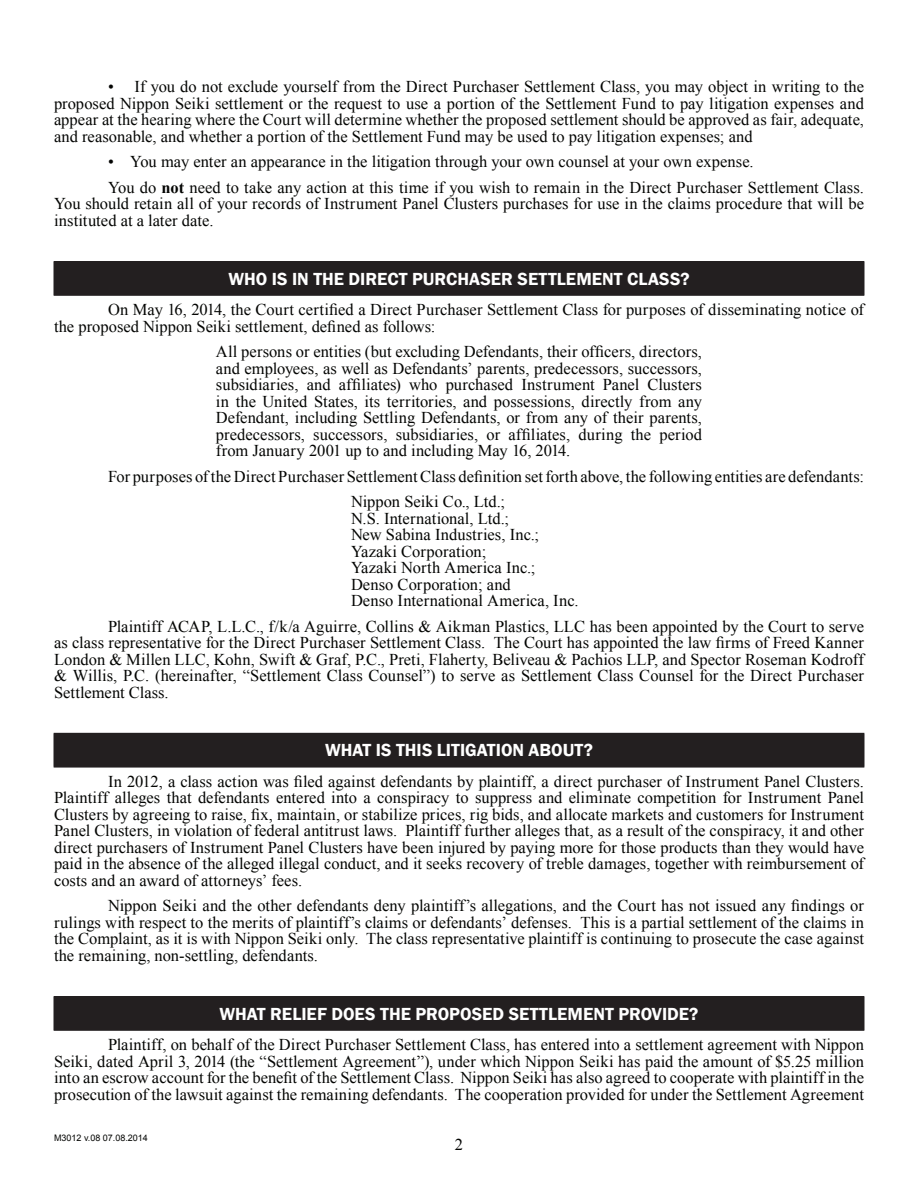
<style>
.page{position:relative;width:918px;height:1188px;background:#fff}
.page>*{position:absolute;margin:0;border:0;box-sizing:border-box;transform-origin:0 0}
.t1{font:600 18px "Franklin Gothic";color:#fff}
.t2{font:16.5px/16.5px "Times New Roman";color:#040503;text-align:justify}
.t3{font:9px "Arial";color:#040503}
.s1{font-weight:700}
</style>
<div class="page">
<div style="left:54px;top:262px;width:810px;height:33px;background:#231f20"></div>
<hr style="left:54px;top:261px;width:810px;height:1px;background:#231f20">
<hr style="left:864px;top:262px;width:1px;height:33px;background:#231f20">
<hr style="left:54px;top:295px;width:810px;height:1px;background:#231f20">
<div style="left:54px;top:733px;width:810px;height:34px;background:#231f20"></div>
<hr style="left:864px;top:734px;width:1px;height:33px;background:#231f20">
<hr style="left:54px;top:767px;width:810px;height:1px;background:#231f20">
<div style="left:54px;top:997px;width:810px;height:33px;background:#231f20"></div>
<hr style="left:54px;top:996px;width:810px;height:1px;background:#231f20">
<hr style="left:864px;top:997px;width:1px;height:33px;background:#231f20">
<hr style="left:54px;top:1030px;width:810px;height:1px;background:#231f20">
<p class="t2" style="left:54px;top:78px;width:812px;text-indent:54px">• If you do not exclude yourself from the Direct Purchaser Settlement Class, you may object in writing to the proposed Nippon Seiki settlement or the request to use a portion of the Settlement Fund to pay litigation expenses and appear at the hearing where the Court will determine whether the proposed settlement should be approved as fair, adequate, and reasonable, and whether a portion of the Settlement Fund may be used to pay litigation expenses; and</p>
<p class="t2" style="left:108px;top:149px;width:757px;line-height:25.5px">• You may enter an appearance in the litigation through your own counsel at your own expense.<br>You do <span class="s1">not</span> need to take any action at this time if you wish to remain in the Direct Purchaser Settlement Class.</p>
<p class="t2" style="left:54px;top:195px;width:812px">You should retain all of your records of Instrument Panel Clusters purchases for use in the claims procedure that will be instituted at a later date.</p>
<p class="t1" style="left:228px;top:268px;width:463px">WHO IS IN THE DIRECT PURCHASER SETTLEMENT CLASS?</p>
<p class="t2" style="left:54px;top:301px;width:812px;text-indent:54px">On May 16, 2014, the Court certified a Direct Purchaser Settlement Class for purposes of disseminating notice of the proposed Nippon Seiki settlement, defined as follows:</p>
<p class="t2" style="left:216px;top:343px;width:488px">All persons or entities (but excluding Defendants, their officers, directors, and employees, as well as Defendants’ parents, predecessors, successors, subsidiaries, and affiliates) who purchased Instrument Panel Clusters in the United States, its territories, and possessions, directly from any Defendant, including Settling Defendants, or from any of their parents, predecessors, successors, subsidiaries, or affiliates, during the period from January 2001 up to and including May 16, 2014.</p>
<p class="t2" style="left:351px;top:463px;width:515px;line-height:25.5px;text-indent:-243px">For purposes of the Direct Purchaser Settlement Class definition set forth above, the following entities are defendants:<br>Nippon Seiki Co., Ltd.;</p>
<p class="t2" style="left:351px;top:510px;width:229px;text-align:left">N.S. International, Ltd.;<br>New Sabina Industries, Inc.;<br>Yazaki Corporation;<br>Yazaki North America Inc.;<br>Denso Corporation; and<br>Denso International America, Inc.</p>
<p class="t2" style="left:54px;top:618px;width:812px;text-indent:54px">Plaintiff ACAP, L.L.C., f/k/a Aguirre, Collins &amp; Aikman Plastics, LLC has been appointed by the Court to serve as class representative for the Direct Purchaser Settlement Class. The Court has appointed the law firms of Freed Kanner London &amp; Millen LLC, Kohn, Swift &amp; Graf, P.C., Preti, Flaherty, Beliveau &amp; Pachios LLP, and Spector Roseman Kodroff &amp; Willis, P.C. (hereinafter, “Settlement Class Counsel”) to serve as Settlement Class Counsel for the Direct Purchaser Settlement Class.</p>
<p class="t1" style="left:325px;top:739px;width:269px">WHAT IS THIS LITIGATION ABOUT?</p>
<p class="t2" style="left:54px;top:773px;width:812px;text-indent:54px">In 2012, a class action was filed against defendants by plaintiff, a direct purchaser of Instrument Panel Clusters.<br>Plaintiff alleges that defendants entered into a conspiracy to suppress and eliminate competition for Instrument Panel Clusters by agreeing to raise, fix, maintain, or stabilize prices, rig bids, and allocate markets and customers for Instrument Panel Clusters, in violation of federal antitrust laws. Plaintiff further alleges that, as a result of the conspiracy, it and other direct purchasers of Instrument Panel Clusters have been injured by paying more for those products than they would have paid in the absence of the alleged illegal conduct, and it seeks recovery of treble damages, together with reimbursement of costs and an award of attorneys’ fees.</p>
<p class="t2" style="left:54px;top:897px;width:812px;text-indent:54px">Nippon Seiki and the other defendants deny plaintiff’s allegations, and the Court has not issued any findings or rulings with respect to the merits of plaintiff’s claims or defendants’ defenses. This is a partial settlement of the claims in the Complaint, as it is with Nippon Seiki only. The class representative plaintiff is continuing to prosecute the case against the remaining, non-settling, defendants.</p>
<p class="t1" style="left:220px;top:1003px;width:480px">WHAT RELIEF DOES THE PROPOSED SETTLEMENT PROVIDE?</p>
<p class="t2" style="left:54px;top:1036px;width:812px;text-indent:54px">Plaintiff, on behalf of the Direct Purchaser Settlement Class, has entered into a settlement agreement with Nippon Seiki, dated April 3, 2014 (the “Settlement Agreement”), under which Nippon Seiki has paid the amount of $5.25 million into an escrow account for the benefit of the Settlement Class. Nippon Seiki has also agreed to cooperate with plaintiff in the prosecution of the lawsuit against the remaining defendants. The cooperation provided for under the Settlement Agreement</p>
<p class="t3" style="left:54px;top:1131px;width:95px">M3012 v.08 07.08.2014</p>
<p class="t2" style="left:455px;top:1136px;width:10px">2</p>
</div>
